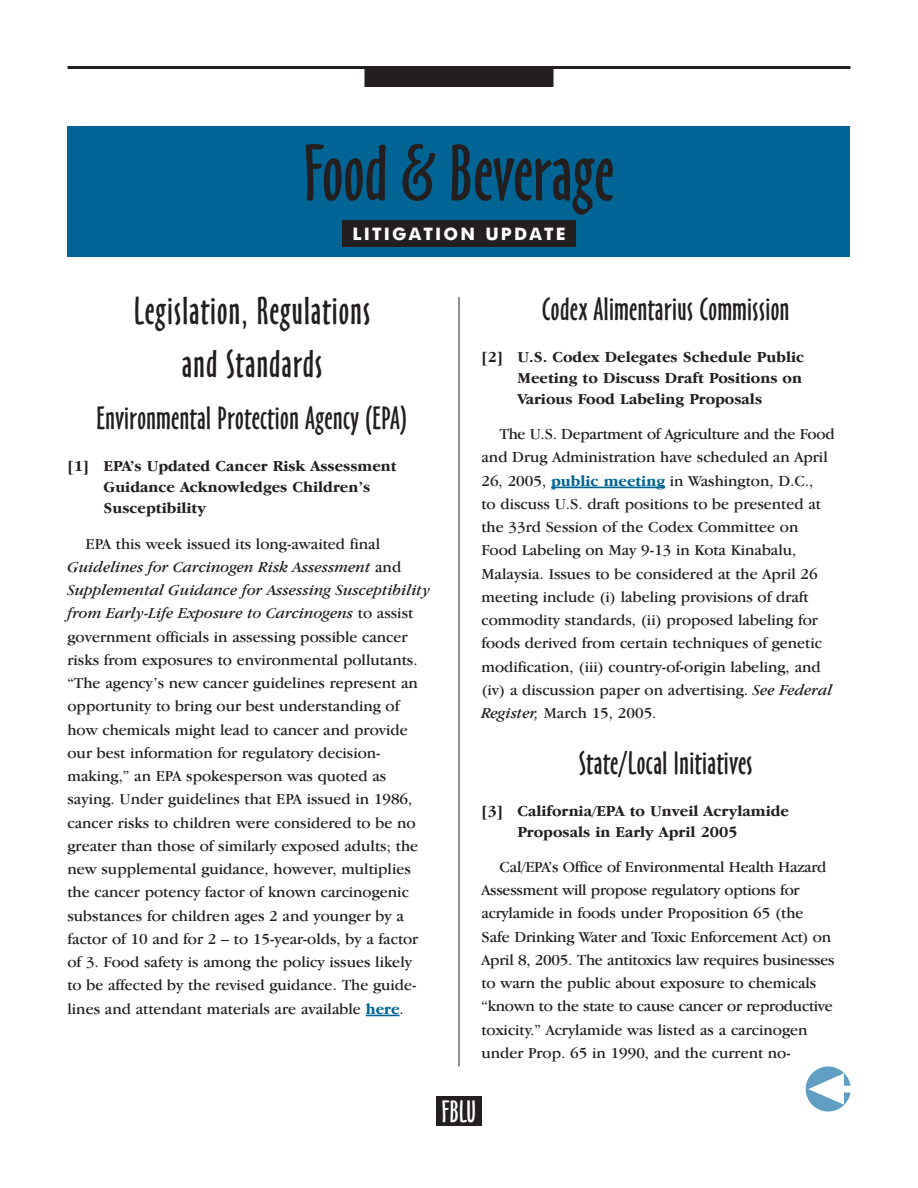
<style>
.page{position:relative;width:918px;height:1188px;background:#fff}
.page>*{position:absolute;margin:0;border:0;box-sizing:border-box;transform-origin:0 0}
.t1{font:73.5px "Oz Handicraft BT";color:#231f20}
.t2{font:36px/52.5px "Oz Handicraft BT";letter-spacing:.03em;color:#231f20;text-align:center}
.t3{font:30px "Oz Handicraft BT";letter-spacing:.015em;color:#231f20}
.t4{font:28.5px "Oz Handicraft BT";color:#fff}
.t5{font:700 17.25px "Futura BT";letter-spacing:.125em;color:#fff}
.t6{font:15.75px/23.2px "Garamond IT Cby BT";color:#231f20}
.t7{font:700 15.75px/21px "Garamond IT Cby BT";color:#231f20}
.s1{font-style:italic}
.s2{font-weight:700;color:#006494}
</style>
<div class="page">
<hr style="left:68px;top:66px;width:782px;height:3px;background:#231f20">
<div style="left:364px;top:69px;width:190px;height:18px;background:#231f20"></div>
<hr style="left:459px;top:297px;width:1px;height:770px;background:#231f20">
<div style="left:436px;top:1096px;width:46px;height:30px;background:#231f20"></div>
<svg style="left:806px;top:1066px;width:44px;height:46px"></svg>
<div style="left:68px;top:126px;width:782px;height:131px;background:#006494"></div>
<div style="left:342px;top:220px;width:234px;height:27px;background:#231f20"></div>
<hr style="left:366px;top:1015px;width:34px;height:1px;background:#006494">
<hr style="left:551px;top:487px;width:114px;height:1px;background:#006494">
<h1 class="t1" style="left:304px;top:132px;width:312px">Food &amp; Beverage</h1>
<p class="t5" style="left:352px;top:224px;width:215px">LITIGATION UPDATE</p>
<h2 class="t2" style="left:134px;top:286px;width:238px">Legislation, Regulations and Standards</h2>
<h3 class="t3" style="left:97px;top:402px;width:312px">Environmental Protection Agency (EPA)</h3>
<p class="t7" style="left:103px;top:456px;width:295px;text-indent:-36px">[1] EPA’s Updated Cancer Risk Assessment<br>Guidance Acknowledges Children’s<br>Susceptibility</p>
<p class="t6" style="left:67px;top:532px;width:364px;text-indent:18px">EPA this week issued its long-awaited final <span class="s1">Guidelines for Carcinogen Risk Assessment</span> and <span class="s1">Supplemental Guidance for Assessing Susceptibility from Early-Life Exposure to Carcinogens</span> to assist government officials in assessing possible cancer risks from exposures to environmental pollutants. “The agency’s new cancer guidelines represent an opportunity to bring our best understanding of how chemicals might lead to cancer and provide our best information for regulatory decision&shy;making,” an EPA spokesperson was quoted as saying. Under guidelines that EPA issued in 1986, cancer risks to children were considered to be no greater than those of similarly exposed adults; the new supplemental guidance, however, multiplies the cancer potency factor of known carcinogenic substances for children ages 2 and younger by a factor of 10 and for 2 – to 15-year-olds, by a factor of 3. Food safety is among the policy issues likely to be affected by the revised guidance. The guide&shy;lines and attendant materials are available <span class="s2">here</span>.</p>
<h3 class="t3" style="left:542px;top:292px;width:249px">Codex Alimentarius Commission</h3>
<p class="t7" style="left:517px;top:346px;width:288px;text-indent:-36px">[2] U.S. Codex Delegates Schedule Public<br>Meeting to Discuss Draft Positions on<br>Various Food Labeling Proposals</p>
<p class="t6" style="left:481px;top:422px;width:355px;text-indent:18px">The U.S. Department of Agriculture and the Food and Drug Administration have scheduled an April 26, 2005, <span class="s2">public meeting</span> in Washington, D.C.,<br>to discuss U.S. draft positions to be presented at the 33rd Session of the Codex Committee on Food Labeling on May 9-13 in Kota Kinabalu, Malaysia. Issues to be considered at the April 26 meeting include (i) labeling provisions of draft commodity standards, (ii) proposed labeling for foods derived from certain techniques of genetic modification, (iii) country-of-origin labeling, and (iv) a discussion paper on advertising. <span class="s1">See Federal Register,</span> March 15, 2005.</p>
<h3 class="t3" style="left:579px;top:746px;width:175px">State/Local Initiatives</h3>
<p class="t7" style="left:517px;top:800px;width:273px;text-indent:-36px">[3] California/EPA to Unveil Acrylamide<br>Proposals in Early April 2005</p>
<p class="t6" style="left:481px;top:855px;width:355px;text-indent:18px">Cal/EPA’s Office of Environmental Health Hazard Assessment will propose regulatory options for acrylamide in foods under Proposition 65 (the Safe Drinking Water and Toxic Enforcement Act) on April 8, 2005. The antitoxics law requires businesses to warn the public about exposure to chemicals “known to the state to cause cancer or reproductive toxicity.” Acrylamide was listed as a carcinogen under Prop. 65 in 1990, and the current no-</p>
<h3 class="t4" style="left:442px;top:1095px;width:36px">FBLU</h3>
</div>
